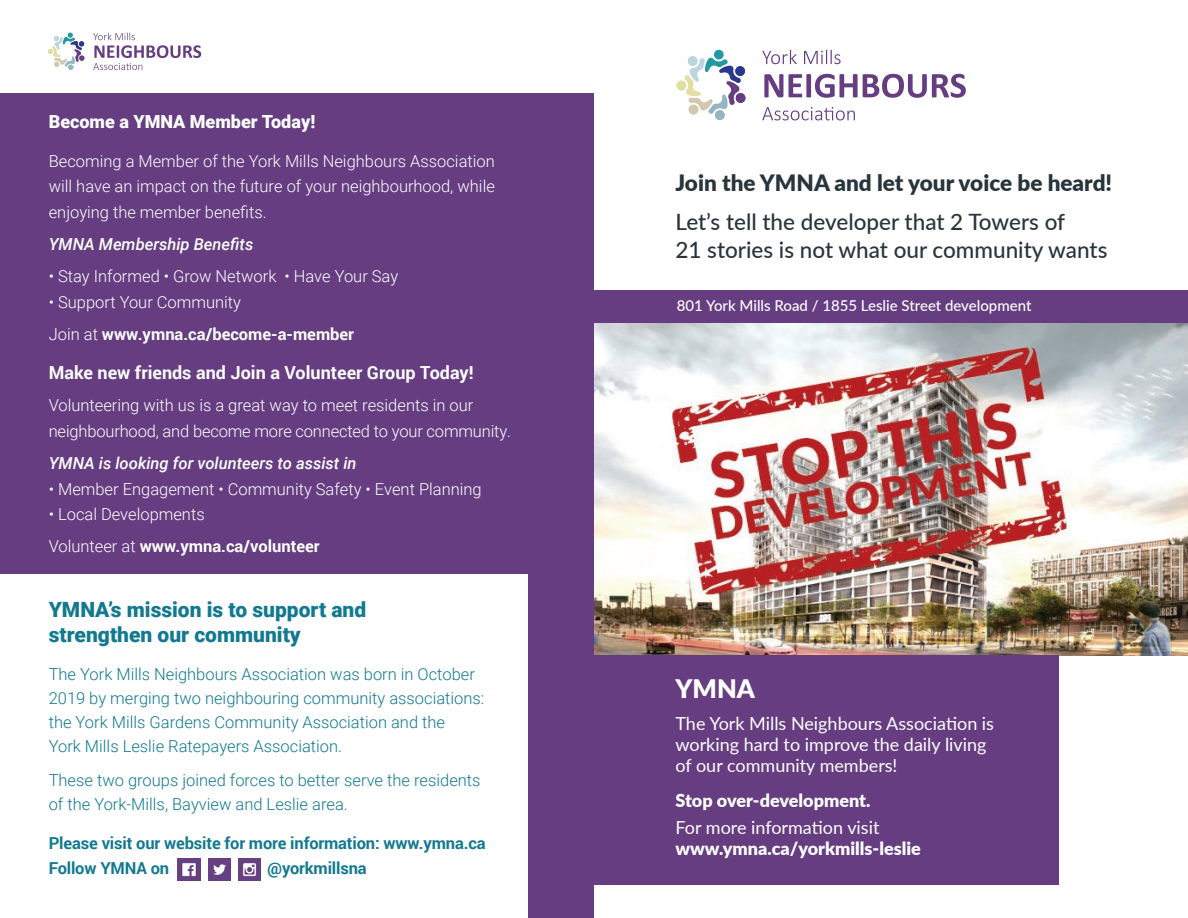
<style>
.page{position:relative;width:1188px;height:918px;background:#fff}
.page>*{position:absolute;margin:0;border:0;box-sizing:border-box;transform-origin:0 0}
.t1{font:900 25.5px "Lato";color:#fff}
.t2{font:500 22.5px/28.5px "Lato";color:#29353c}
.t3{font:900 22.5px "Lato";color:#29353c}
.t4{font:900 21px/25.5px "Roboto";color:#127990}
.t5{font:18px/21px "Lato";color:#fff}
.t6{font:900 18px "Lato";color:#fff}
.t7{font:700 18px "Roboto";color:#fff}
.t8{font:900 18px "Roboto";color:#fff}
.t9{font:300 16.5px/25.5px "Roboto";color:#fff}
.t10{font:300 16.5px/24px "Roboto";color:#127990}
.t11{font:700 16.5px/25.5px "Roboto";letter-spacing:-.01em;color:#127990}
.t12{font:italic 500 16.5px "Roboto";color:#fff}
.t13{font:500 15px "Lato";color:#fff}
.s1{font-weight:700}
</style>
<div class="page">
<img style="left:594px;top:323px;width:594px;height:332px">
<div style="left:0;top:94px;width:594px;height:824px;background:#653d80"></div>
<svg style="left:764px;top:74px;width:19px;height:23px"></svg>
<svg style="left:789px;top:74px;width:177px;height:24px"></svg>
<svg style="left:762px;top:50px;width:35px;height:14px"></svg>
<svg style="left:804px;top:50px;width:37px;height:14px"></svg>
<svg style="left:762px;top:107px;width:93px;height:13px"></svg>
<div style="left:715px;top:110px;width:10px;height:10px;background:#95b5c0;border-radius:50%"></div>
<svg style="left:676px;top:49px;width:70px;height:66px"></svg>
<div style="left:592px;top:655px;width:467px;height:229px;background:#653d80"></div>
<div style="left:0;top:575px;width:527px;height:343px;background:#fff"></div>
<div style="left:594px;top:291px;width:594px;height:32px;background:#653d80"></div>
<svg style="left:93px;top:33px;width:108px;height:37px"></svg>
<svg style="left:48px;top:32px;width:37px;height:38px"></svg>
<img style="left:178px;top:858px;width:22px;height:23px">
<img style="left:208px;top:858px;width:22px;height:23px">
<img style="left:239px;top:858px;width:22px;height:23px">
<p class="t8" style="left:49px;top:109px;width:268px">Become a YMNA Member Today!</p>
<p class="t9" style="left:49px;top:148px;width:448px;text-align:justify">Becoming a Member of the York Mills Neighbours Association will have an impact on the future of your neighbourhood, while enjoying the member benefits.</p>
<p class="t12" style="left:49px;top:233px;width:206px">YMNA Membership Benefits</p>
<p class="t9" style="left:49px;top:263px;width:351px">• Stay Informed • Grow Network • Have Your Say</p>
<p class="t9" style="left:49px;top:285px;width:307px;line-height:32.2px">• Support Your Community<br>Join at <span class="s1">www.ymna.ca/become-a-member</span></p>
<p class="t7" style="left:49px;top:360px;width:426px">Make new friends and Join a Volunteer Group Today!</p>
<p class="t9" style="left:49px;top:392px;width:464px">Volunteering with us is a great way to meet residents in our neighbourhood, and become more connected to your community.</p>
<p class="t12" style="left:49px;top:452px;width:309px">YMNA is looking for volunteers to assist in</p>
<p class="t9" style="left:49px;top:475px;width:435px">• Member Engagement • Community Safety • Event Planning</p>
<p class="t9" style="left:49px;top:497px;width:273px;line-height:32.2px">• Local Developments<br>Volunteer at <span class="s1">www.ymna.ca/volunteer</span></p>
<p class="t4" style="left:49px;top:596px;width:319px">YMNA’s mission is to support and strengthen our community</p>
<p class="t10" style="left:49px;top:661px;width:437px">The York Mills Neighbours Association was born in October 2019 by merging two neighbouring community associations: the York Mills Gardens Community Association and the<br>York Mills Leslie Ratepayers Association.</p>
<p class="t10" style="left:49px;top:767px;width:433px">These two groups joined forces to better serve the residents of the York-Mills, Bayview and Leslie area.</p>
<p class="t11" style="left:49px;top:829px;width:438px">Please visit our website for more information: www.ymna.ca<br>Follow YMNA on</p>
<p class="t11" style="left:268px;top:855px;width:101px">@yorkmillsna</p>
<h2 class="t3" style="left:676px;top:166px;width:438px">Join the YMNA and let your voice be heard!</h2>
<h2 class="t2" style="left:676px;top:206px;width:433px">Let’s tell the developer that 2 Towers of<br>21 stories is not what our community wants</h2>
<p class="t13" style="left:677px;top:295px;width:356px">801 York Mills Road / 1855 Leslie Street development</p>
<h1 class="t1" style="left:676px;top:669px;width:81px">YMNA</h1>
<p class="t5" style="left:676px;top:712px;width:320px">The York Mills Neighbours Association is working hard to improve the daily living of our community members!</p>
<p class="t6" style="left:676px;top:786px;width:196px">Stop over-development.</p>
<p class="t5" style="left:676px;top:816px;width:205px">For more information visit</p>
<p class="t6" style="left:676px;top:835px;width:247px">www.ymna.ca/yorkmills-leslie</p>
</div>
